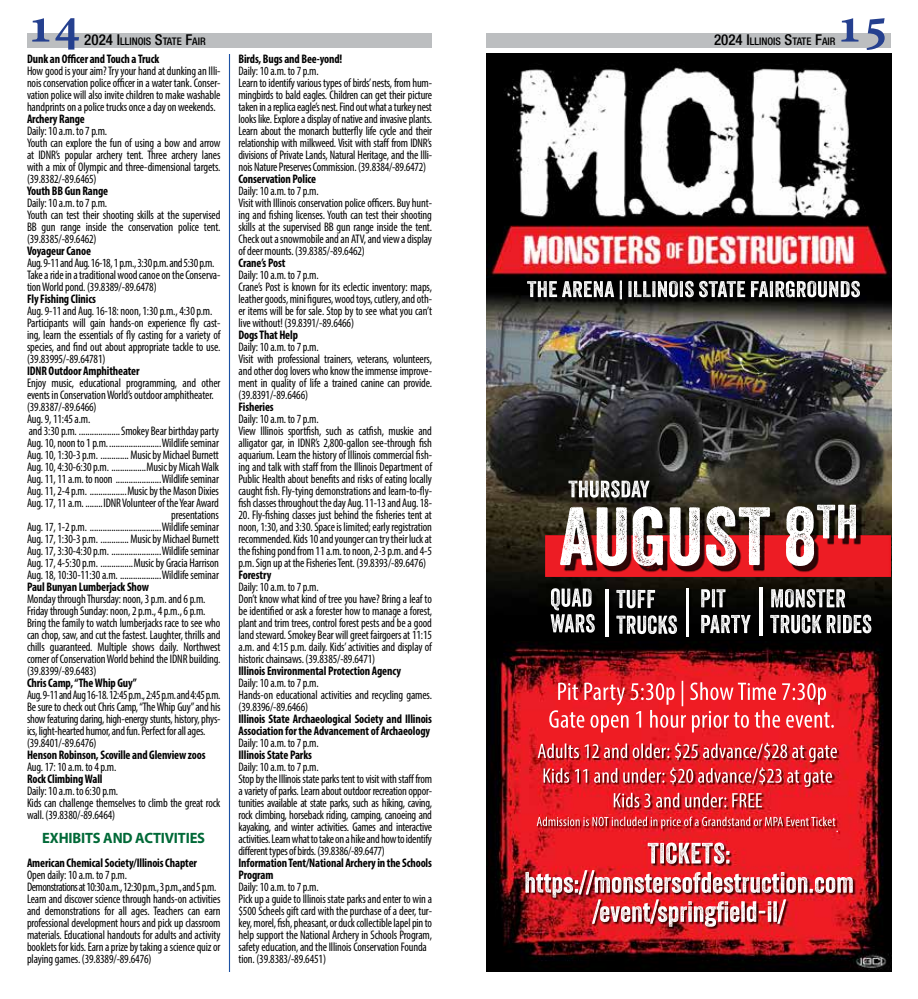
<style>
.page{position:relative;width:918px;height:999px;background:#fff}
.page>*{position:absolute;margin:0;border:0;box-sizing:border-box;transform-origin:0 0}
.t1{font:700 51px "Minion Pro";color:#25408f}
.t2{font:700 15px "Myriad Pro";letter-spacing:-.01em;color:#006937}
.t3{font:condensed 12.45px/12px "Myriad Pro";letter-spacing:-.01em;color:#000;scale:.95 1}
.t4{font:700 condensed 12.45px/12px "Myriad Pro";letter-spacing:-.01em;color:#000;scale:.95 1}
.t5{font:condensed 12.45px/12px "Myriad Pro";letter-spacing:-.01em;color:#000;scale:.92 1}
.t6{font:500 condensed 10.5px "Helvetica Neue LT Std";color:#000}
.s1{font-size:15px}
</style>
<div class="page">
<div style="left:27px;top:33px;width:405px;height:15px;background:#bcbec0"></div>
<div style="left:486px;top:33px;width:405px;height:15px;background:#bcbec0"></div>
<img style="left:486px;top:54px;width:405px;height:918px">
<img style="left:545px;top:535px;width:346px;height:42px">
<img style="left:606px;top:589px;width:3px;height:48px">
<img style="left:686px;top:588px;width:3px;height:48px">
<img style="left:759px;top:588px;width:3px;height:47px">
<hr style="left:229px;top:54px;width:1px;height:918px;background:#1d51a3">
<h1 class="t1" style="left:27px;top:-11px;width:55px">14</h1>
<h1 class="t1" style="left:836px;top:-11px;width:55px">15</h1>
<p class="t6" style="left:84px;top:35px;width:123px"><span class="s1">2024 I</span>LLINOIS <span class="s1">S</span>TATE <span class="s1">F</span>AIR</p>
<p class="t6" style="left:714px;top:35px;width:123px"><span class="s1">2024 I</span>LLINOIS <span class="s1">S</span>TATE <span class="s1">F</span>AIR</p>
<p class="t4" style="left:27px;top:53px;width:141px">Dunk an Officer and Touch a Truck</p>
<p class="t3" style="left:27px;top:65px;width:205px;text-align:justify">How good is your aim? Try your hand at dunking an Illi&shy;nois conservation police officer in a water tank. Conser&shy;vation police will also invite children to make washable handprints on a police trucks once a day on weekends.</p>
<p class="t4" style="left:27px;top:113px;width:62px">Archery Range</p>
<p class="t3" style="left:27px;top:125px;width:205px">Daily: 10 a.m. to 7 p.m.<br>Youth can explore the fun of using a bow and arrow at IDNR’s popular archery tent. Three archery lanes with a mix of Olympic and three-dimensional targets. (39.8382/-89.6465)</p>
<p class="t4" style="left:27px;top:185px;width:87px">Youth BB Gun Range</p>
<p class="t3" style="left:27px;top:197px;width:205px">Daily: 10 a.m. to 7 p.m.<br>Youth can test their shooting skills at the supervised BB gun range inside the conservation police tent. (39.8385/-89.6462)</p>
<p class="t4" style="left:27px;top:245px;width:69px">Voyageur Canoe</p>
<p class="t3" style="left:27px;top:257px;width:205px">Aug. 9-11 and Aug. 16-18, 1 p.m., 3:30 p.m. and 5:30 p.m.<br>Take a ride in a traditional wood canoe on the Conserva&shy;tion World pond. (39.8389/-89.6478)</p>
<p class="t4" style="left:27px;top:293px;width:74px">Fly Fishing Clinics</p>
<p class="t3" style="left:27px;top:305px;width:205px">Aug. 9-11 and Aug. 16-18: noon, 1:30 p.m., 4:30 p.m.<br>Participants will gain hands-on experience fly cast&shy;ing, learn the essentials of fly casting for a variety of species, and find out about appropriate tackle to use. (39.83995/-89.64781)</p>
<p class="t4" style="left:27px;top:365px;width:120px">IDNR Outdoor Amphitheater</p>
<p class="t3" style="left:27px;top:377px;width:205px">Enjoy music, educational programming, and other</p>
<p class="t3" style="left:27px;top:389px;width:198px">events in Conservation World’s outdoor amphitheater.</p>
<p class="t3" style="left:27px;top:401px;width:75px">(39.8387/-89.6466)</p>
<p class="t3" style="left:27px;top:413px;width:68px">Aug. 9, 11:45 a.m.</p>
<p class="t3" style="left:29px;top:425px;width:202px">and 3:30 p.m. ...................Smokey Bear birthday party</p>
<p class="t3" style="left:27px;top:437px;width:204px">Aug. 10, noon to 1 p.m.........................Wildlife seminar</p>
<p class="t3" style="left:27px;top:449px;width:204px">Aug. 10, 1:30-3 p.m. .............Music by Michael Burnett</p>
<p class="t3" style="left:27px;top:461px;width:204px">Aug. 10, 4:30-6:30 p.m. ................Music by Micah Walk</p>
<p class="t3" style="left:27px;top:473px;width:204px">Aug. 11, 11 a.m. to noon .....................Wildlife seminar</p>
<p class="t3" style="left:27px;top:485px;width:204px">Aug. 11, 2-4 p.m. .................Music by the Mason Dixies</p>
<p class="t3" style="left:27px;top:497px;width:203px">Aug. 17, 11 a.m. ........IDNR Volunteer of the Year Award</p>
<p class="t3" style="left:171px;top:509px;width:52px">presentations</p>
<p class="t3" style="left:27px;top:521px;width:204px">Aug. 17, 1-2 p.m. .................................Wildlife seminar</p>
<p class="t3" style="left:27px;top:533px;width:204px">Aug. 17, 1:30-3 p.m. .............Music by Michael Burnett</p>
<p class="t3" style="left:27px;top:545px;width:204px">Aug. 17, 3:30-4:30 p.m. .......................Wildlife seminar</p>
<p class="t3" style="left:27px;top:557px;width:204px">Aug. 17, 4-5:30 p.m. ...............Music by Gracia Harrison</p>
<p class="t3" style="left:27px;top:569px;width:204px">Aug. 18, 10:30-11:30 a.m. ...................Wildlife seminar</p>
<p class="t4" style="left:27px;top:581px;width:130px">Paul Bunyan Lumberjack Show</p>
<p class="t3" style="left:27px;top:593px;width:205px">Monday through Thursday: noon, 3 p.m. and 6 p.m.<br>Friday through Sunday: noon, 2 p.m., 4 p.m., 6 p.m.<br>Bring the family to watch lumberjacks race to see who can chop, saw, and cut the fastest. Laughter, thrills and chills guaranteed. Multiple shows daily. Northwest corner of Conservation World behind the IDNR building. (39.8399/-89.6483)</p>
<p class="t4" style="left:27px;top:677px;width:117px">Chris Camp, “The Whip Guy”</p>
<p class="t5" style="left:27px;top:689px;width:212px">Aug. 9-11 and Aug 16-18. 12:45 p.m., 2:45 p.m. and 4:45 p.m.<br>Be sure to check out Chris Camp, “The Whip Guy” and his show featuring daring, high-energy stunts, history, phys&shy;ics, light-hearted humor, and fun. Perfect for all ages. (39.8401/-89.6476)</p>
<p class="t4" style="left:27px;top:749px;width:190px">Henson Robinson, Scoville and Glenview zoos</p>
<p class="t3" style="left:27px;top:761px;width:96px">Aug. 17: 10 a.m. to 4 p.m.</p>
<p class="t4" style="left:27px;top:773px;width:81px">Rock Climbing Wall</p>
<p class="t3" style="left:27px;top:785px;width:205px">Daily: 10 a.m. to 6:30 p.m.<br>Kids can challenge themselves to climb the great rock wall. (39.8380/-89.6464)</p>
<p class="t2" style="left:42px;top:829px;width:164px">EXHIBITS AND ACTIVITIES</p>
<p class="t4" style="left:27px;top:857px;width:180px">American Chemical Society/Illinois Chapter</p>
<p class="t3" style="left:27px;top:869px;width:205px">Open daily: 10 a.m. to 7 p.m.<br>Demonstrations at 10:30 a.m., 12:30 p.m., 3 p.m., and 5 p.m.<br>Learn and discover science through hands-on activities and demonstrations for all ages. Teachers can earn professional development hours and pick up classroom materials. Educational handouts for adults and activity booklets for kids. Earn a prize by taking a science quiz or playing games. (39.8389/-89.6476)</p>
<p class="t4" style="left:238px;top:53px;width:111px">Birds, Bugs and Bee-yond!</p>
<p class="t3" style="left:238px;top:65px;width:205px">Daily: 10 a.m. to 7 p.m.<br>Learn to identify various types of birds’ nests, from hum&shy;mingbirds to bald eagles. Children can get their picture taken in a replica eagle’s nest. Find out what a turkey nest looks like. Explore a display of native and invasive plants.<br>Learn about the monarch butterfly life cycle and their relationship with milkweed. Visit with staff from IDNR’s divisions of Private Lands, Natural Heritage, and the Illi&shy;nois Nature Preserves Commission. (39.8384/-89.6472)</p>
<p class="t4" style="left:238px;top:173px;width:83px">Conservation Police</p>
<p class="t3" style="left:238px;top:185px;width:205px">Daily: 10 a.m. to 7 p.m.<br>Visit with Illinois conservation police officers. Buy hunt&shy;ing and fishing licenses. Youth can test their shooting skills at the supervised BB gun range inside the tent.<br>Check out a snowmobile and an ATV, and view a display of deer mounts. (39.8385/-89.6462)</p>
<p class="t4" style="left:238px;top:257px;width:51px">Crane’s Post</p>
<p class="t3" style="left:238px;top:269px;width:205px">Daily: 10 a.m. to 7 p.m.<br>Crane’s Post is known for its eclectic inventory: maps, leather goods, mini figures, wood toys, cutlery, and oth&shy;er items will be for sale. Stop by to see what you can’t live without! (39.8391/-89.6466)</p>
<p class="t4" style="left:238px;top:329px;width:64px">Dogs That Help</p>
<p class="t3" style="left:238px;top:341px;width:205px">Daily: 10 a.m. to 7 p.m.<br>Visit with professional trainers, veterans, volunteers, and other dog lovers who know the immense improve&shy;ment in quality of life a trained canine can provide. (39.8391/-89.6466)</p>
<p class="t4" style="left:238px;top:401px;width:39px">Fisheries</p>
<p class="t3" style="left:238px;top:413px;width:205px">Daily: 10 a.m. to 7 p.m.<br>View Illinois sportfish, such as catfish, muskie and alligator gar, in IDNR’s 2,800-gallon see-through fish aquarium. Learn the history of Illinois commercial fish&shy;ing and talk with staff from the Illinois Department of Public Health about benefits and risks of eating locally caught fish. Fly-tying demonstrations and learn-to-fly&shy;fish classes throughout the day Aug. 11-13 and Aug. 18-</p>
<p class="t3" style="left:238px;top:509px;width:205px;text-align:justify">20. Fly-fishing classes just behind the fisheries tent at noon, 1:30, and 3:30. Space is limited; early registration recommended. Kids 10 and younger can try their luck at the fishing pond from 11 a.m. to noon, 2-3 p.m. and 4-5 p.m. Sign up at the Fisheries Tent. (39.8393/-89.6476)</p>
<p class="t4" style="left:238px;top:569px;width:36px">Forestry</p>
<p class="t3" style="left:238px;top:581px;width:205px">Daily: 10 a.m. to 7 p.m.<br>Don’t know what kind of tree you have? Bring a leaf to be identified or ask a forester how to manage a forest, plant and trim trees, control forest pests and be a good land steward. Smokey Bear will greet fairgoers at 11:15 a.m. and 4:15 p.m. daily. Kids’ activities and display of historic chainsaws. (39.8385/-89.6471)</p>
<p class="t4" style="left:238px;top:665px;width:173px">Illinois Environmental Protection Agency</p>
<p class="t3" style="left:238px;top:677px;width:205px">Daily: 10 a.m. to 7 p.m.<br>Hands-on educational activities and recycling games. (39.8396/-89.6466)</p>
<p class="t4" style="left:238px;top:713px;width:205px">Illinois State Archaeological Society and Illinois<br>Association for the Advancement of Archaeology</p>
<p class="t3" style="left:238px;top:737px;width:86px">Daily: 10 a.m. to 7 p.m.</p>
<p class="t4" style="left:238px;top:749px;width:79px">Illinois State Parks</p>
<p class="t3" style="left:238px;top:761px;width:205px">Daily: 10 a.m. to 7 p.m.<br>Stop by the Illinois state parks tent to visit with staff from a variety of parks. Learn about outdoor recreation oppor&shy;tunities available at state parks, such as hiking, caving, rock climbing, horseback riding, camping, canoeing and kayaking, and winter activities. Games and interactive activities. Learn what to take on a hike and how to identify different types of birds. (39.8386/-89.6477)</p>
<p class="t4" style="left:238px;top:857px;width:205px">Information Tent/National Archery in the Schools<br>Program</p>
<p class="t3" style="left:238px;top:881px;width:205px">Daily: 10 a.m. to 7 p.m.<br>Pick up a guide to Illinois state parks and enter to win a $500 Scheels gift card with the purchase of a deer, tur&shy;key, morel, fish, pheasant, or duck collectible lapel pin to help support the National Archery in Schools Program, safety education, and the Illinois Conservation Founda tion. (39.8383/-89.6451)</p>
</div>
